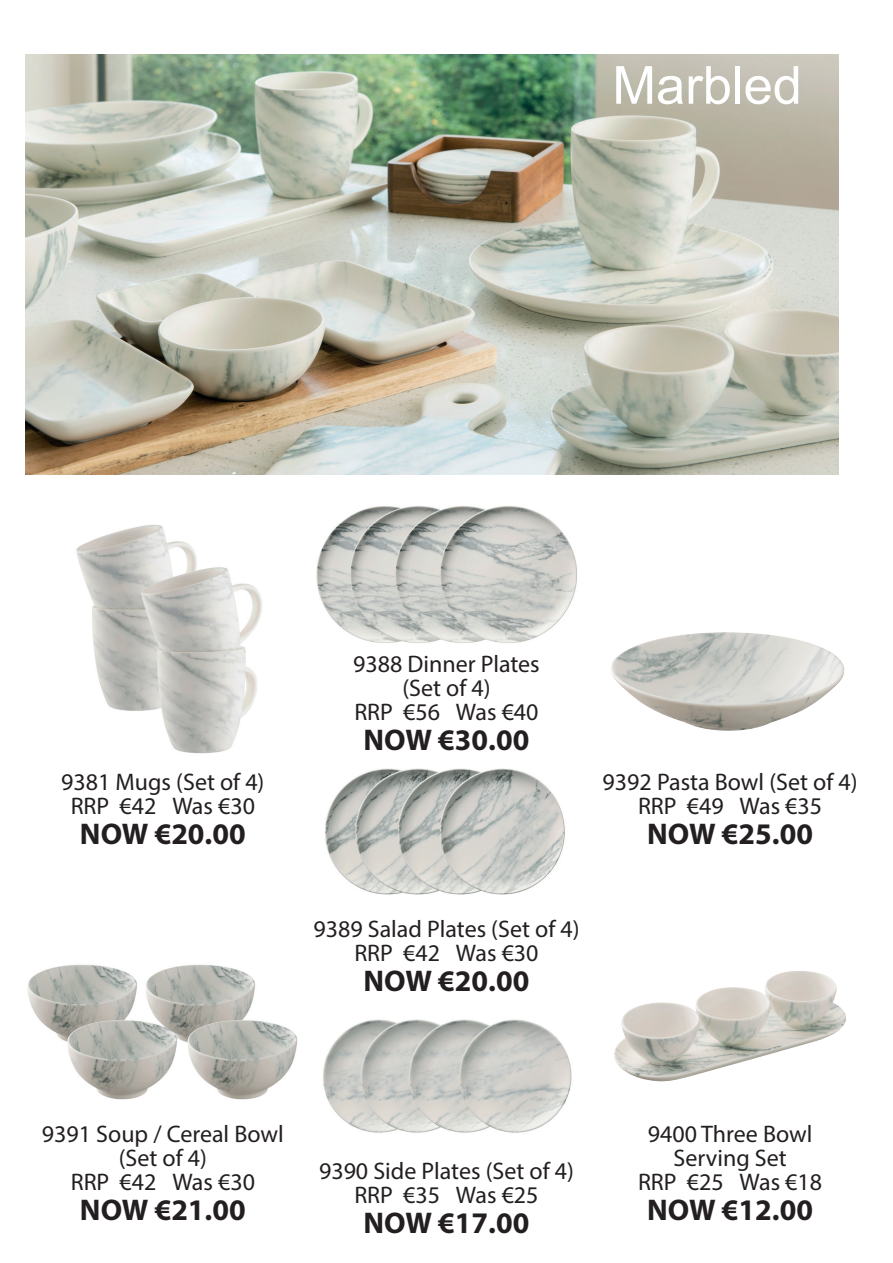
<style>
.page{position:relative;width:893px;height:1263px;background:#fff}
.page>*{position:absolute;margin:0;border:0;box-sizing:border-box;transform-origin:0 0}
.t1{font:52.5px "Arial";color:#fff}
.t2{font:700 30px "Myriad Pro";color:#231f20}
.t3{font:24px/24px "Myriad Pro";color:#231f20;text-align:center}
</style>
<div class="page">
<img style="left:25px;top:54px;width:814px;height:420px">
<img style="left:76px;top:525px;width:186px;height:229px">
<img style="left:316px;top:506px;width:261px;height:137px">
<img style="left:325px;top:768px;width:240px;height:127px">
<img style="left:614px;top:971px;width:232px;height:111px">
<img style="left:323px;top:1019px;width:249px;height:114px">
<img style="left:28px;top:964px;width:270px;height:136px">
<img style="left:611px;top:632px;width:233px;height:99px">
<h1 class="t1" style="left:612px;top:49px;width:191px">Marbled</h1>
<p class="t3" style="left:61px;top:770px;width:205px">9381 Mugs (Set of 4)<br>RRP €42 Was €30</p>
<p class="t2" style="left:80px;top:815px;width:167px">NOW €20.00</p>
<p class="t3" style="left:353px;top:652px;width:188px">9388 Dinner Plates (Set of 4)<br>RRP €56 Was €40</p>
<p class="t2" style="left:364px;top:720px;width:167px">NOW €30.00</p>
<p class="t3" style="left:603px;top:770px;width:256px">9392 Pasta Bowl (Set of 4)<br>RRP €49 Was €35</p>
<p class="t2" style="left:647px;top:815px;width:167px">NOW €25.00</p>
<p class="t3" style="left:313px;top:917px;width:268px">9389 Salad Plates (Set of 4)<br>RRP €42 Was €30</p>
<p class="t2" style="left:364px;top:961px;width:167px">NOW €20.00</p>
<p class="t3" style="left:42px;top:1121px;width:243px">9391 Soup / Cereal Bowl (Set of 4)<br>RRP €42 Was €30</p>
<p class="t2" style="left:80px;top:1190px;width:167px">NOW €21.00</p>
<p class="t3" style="left:319px;top:1158px;width:256px">9390 Side Plates (Set of 4)<br>RRP €35 Was €25</p>
<p class="t2" style="left:364px;top:1203px;width:167px">NOW €17.00</p>
<p class="t3" style="left:638px;top:1121px;width:186px">9400 Three Bowl<br>Serving Set<br>RRP €25 Was €18</p>
<p class="t2" style="left:647px;top:1190px;width:167px">NOW €12.00</p>
</div>
